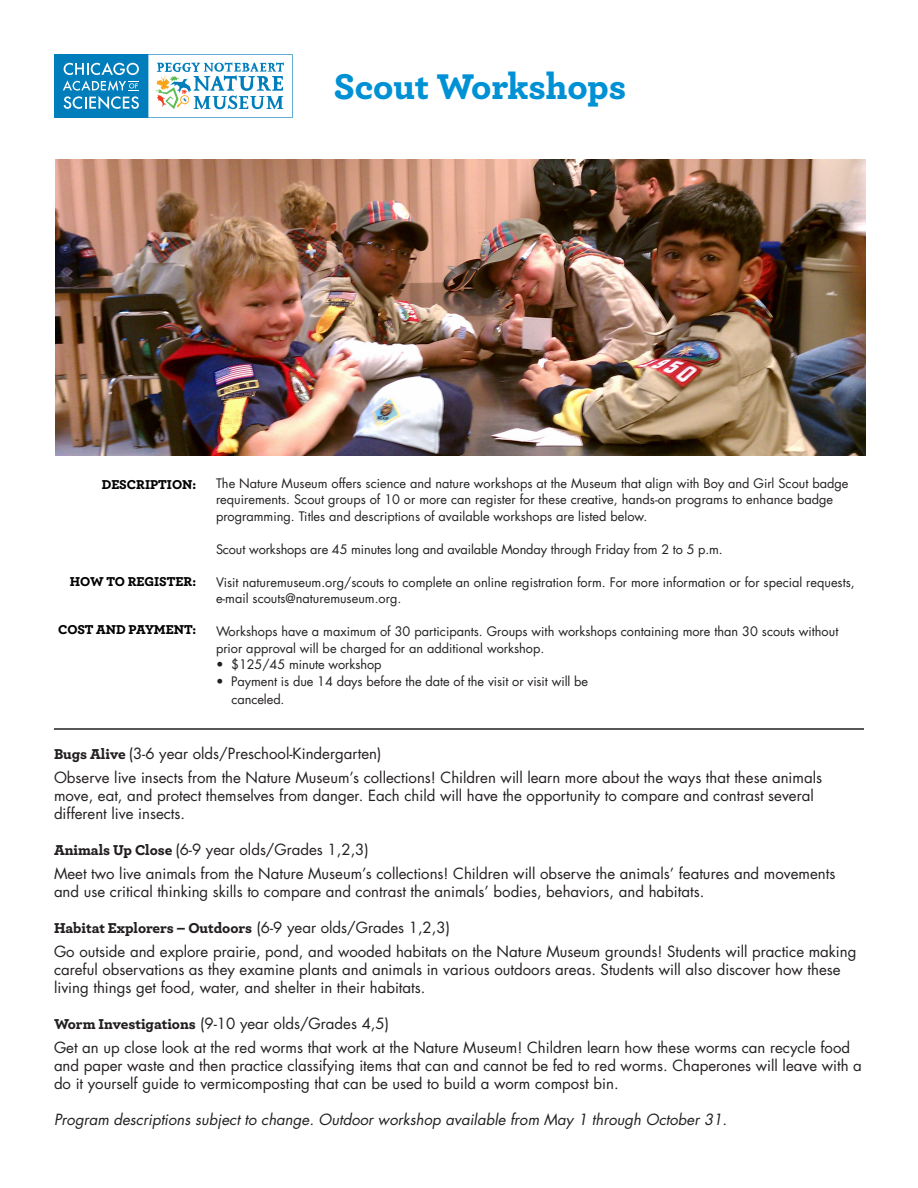
<style>
.page{position:relative;width:918px;height:1188px;background:#fff}
.page>*{position:absolute;margin:0;border:0;box-sizing:border-box;transform-origin:0 0}
.t1{font:900 37.5px "Archer";letter-spacing:-.005em;color:#0091d5}
.t2{font:15px/18px "Futura LT";color:#231f20}
.t3{font:italic 15px "Futura LT";color:#231f20}
.t4{font:900 15px "Archer";color:#231f20}
.t5{font:900 13.5px "Archer";color:#000}
.t6{font:12.75px/16.5px "Futura LT";color:#231f20}
.s1{font-family:"Archer";font-weight:900}
.s2{font-family:"Futura LT";font-weight:400}
</style>
<div class="page">
<svg style="left:54px;top:54px;width:239px;height:64px"></svg>
<hr style="left:54px;top:728px;width:810px;height:2px;background:#231f20">
<img style="left:56px;top:160px;width:809px;height:296px">
<p class="t1" style="left:334px;top:57px;width:294px">Scout Workshops</p>
<p class="t5" style="left:102px;top:473px;width:96px">DESCRIPTION:</p>
<p class="t5" style="left:70px;top:570px;width:128px">HOW TO REGISTER:</p>
<p class="t5" style="left:58px;top:619px;width:139px">COST AND PAYMENT:</p>
<p class="t6" style="left:216px;top:475px;width:634px">The Nature Museum offers science and nature workshops at the Museum that align with Boy and Girl Scout badge requirements. Scout groups of 10 or more can register for these creative, hands-on programs to enhance badge programming. Titles and descriptions of available workshops are listed below.</p>
<p class="t6" style="left:216px;top:541px;width:508px">Scout workshops are 45 minutes long and available Monday through Friday from 2 to 5 p.m.</p>
<p class="t6" style="left:216px;top:574px;width:640px">Visit naturemuseum.org/scouts to complete an online registration form. For more information or for special requests, e-mail scouts@naturemuseum.org.</p>
<p class="t6" style="left:216px;top:624px;width:624px">Workshops have a maximum of 30 participants. Groups with workshops containing more than 30 scouts without prior approval will be charged for an additional workshop.</p>
<p class="t6" style="left:216px;top:657px;width:167px">• $125/45 minute workshop</p>
<p class="t6" style="left:216px;top:673px;width:374px">• Payment is due 14 days before the date of the visit or visit will be</p>
<p class="t6" style="left:231px;top:691px;width:55px">canceled.</p>
<p class="t2" style="left:54px;top:745px;width:329px"><span class="s1">Bugs Alive</span> (3-6 year olds/Preschool-Kindergarten)</p>
<p class="t2" style="left:54px;top:769px;width:770px">Observe live insects from the Nature Museum’s collections! Children will learn more about the ways that these animals move, eat, and protect themselves from danger. Each child will have the opportunity to compare and contrast several different live insects.</p>
<p class="t2" style="left:54px;top:841px;width:316px"><span class="s1">Animals Up Close</span> (6-9 year olds/Grades 1,2,3)</p>
<p class="t2" style="left:54px;top:865px;width:783px">Meet two live animals from the Nature Museum’s collections! Children will observe the animals’ features and movements and use critical thinking skills to compare and contrast the animals’ bodies, behaviors, and habitats.</p>
<p class="t4" style="left:54px;top:916px;width:398px">Habitat Explorers – Outdoors <span class="s2">(6-9 year olds/Grades 1,2,3)</span></p>
<p class="t2" style="left:54px;top:943px;width:804px">Go outside and explore prairie, pond, and wooded habitats on the Nature Museum grounds! Students will practice making careful observations as they examine plants and animals in various outdoors areas. Students will also discover how these living things get food, water, and shelter in their habitats.</p>
<p class="t2" style="left:54px;top:1015px;width:337px"><span class="s1">Worm Investigations</span> (9-10 year olds/Grades 4,5)</p>
<p class="t2" style="left:54px;top:1039px;width:809px">Get an up close look at the red worms that work at the Nature Museum! Children learn how these worms can recycle food and paper waste and then practice classifying items that can and cannot be fed to red worms. Chaperones will leave with a do it yourself guide to vermicomposting that can be used to build a worm compost bin.</p>
<p class="t3" style="left:54px;top:1110px;width:675px">Program descriptions subject to change. Outdoor workshop available from May 1 through October 31.</p>
</div>
